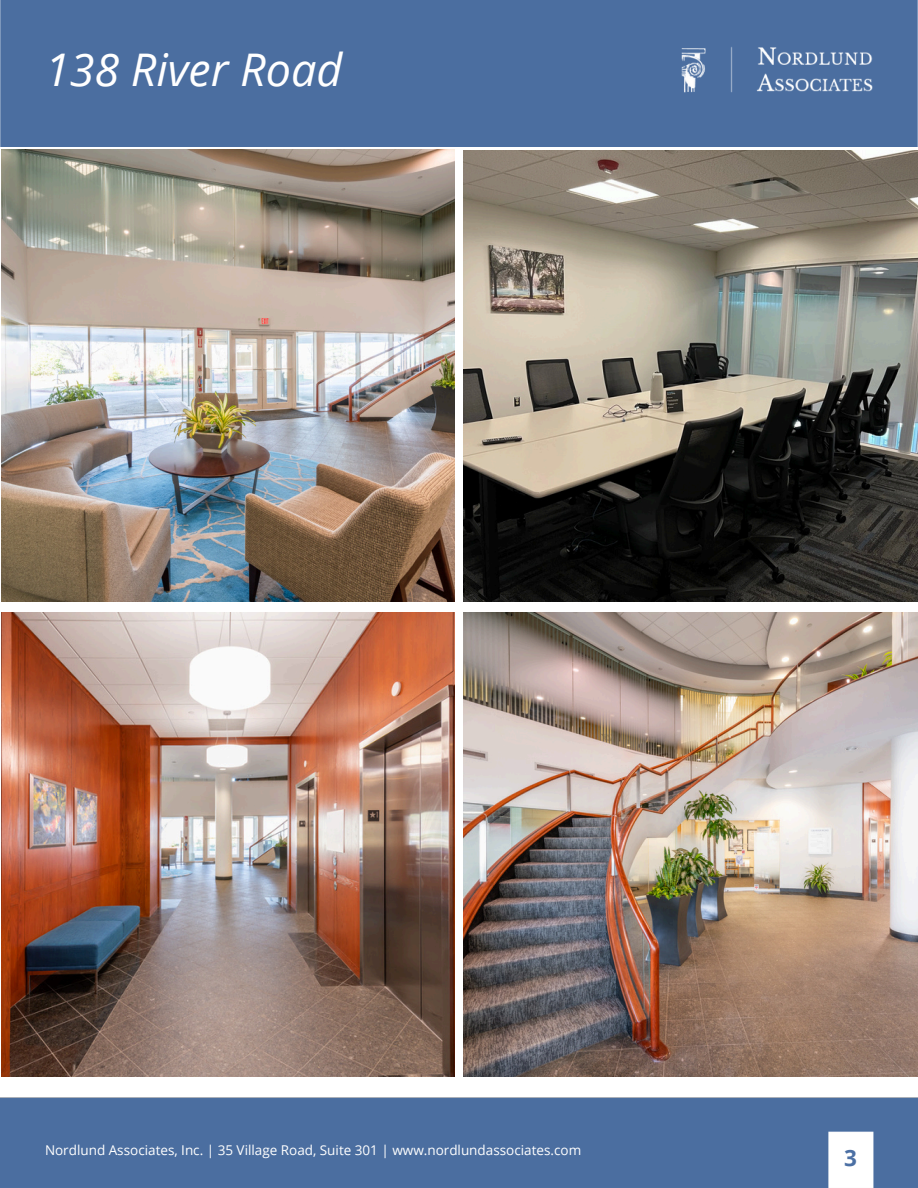
<style>
.page{position:relative;width:918px;height:1188px;background:#fff}
.page>*{position:absolute;margin:0;border:0;box-sizing:border-box;transform-origin:0 0}
.t1{font:italic 45px "Open Sans";color:#fff}
.t2{font:700 22.5px "Open Sans";color:#4c70a4}
.t3{font:13.5px "Open Sans";color:#fff}
</style>
<div class="page">
<div style="left:0;top:1097px;width:918px;height:91px;background:#4b6ea0"></div>
<div style="left:0;top:0;width:918px;height:146px;background:#4b6ea0"></div>
<img style="left:682px;top:45px;width:191px;height:49px">
<img style="left:1px;top:149px;width:454px;height:452px">
<img style="left:464px;top:612px;width:454px;height:465px">
<img style="left:464px;top:150px;width:454px;height:451px">
<img style="left:1px;top:612px;width:454px;height:465px">
<p class="t1" style="left:45px;top:38px;width:299px">138 River Road</p>
<p class="t3" style="left:45px;top:1140px;width:538px">Nordlund Associates, Inc. | 35 Village Road, Suite 301 | www.nordlundassociates.com</p>
<p class="t2" style="left:844px;top:1142px;width:14px">3</p>
</div>
